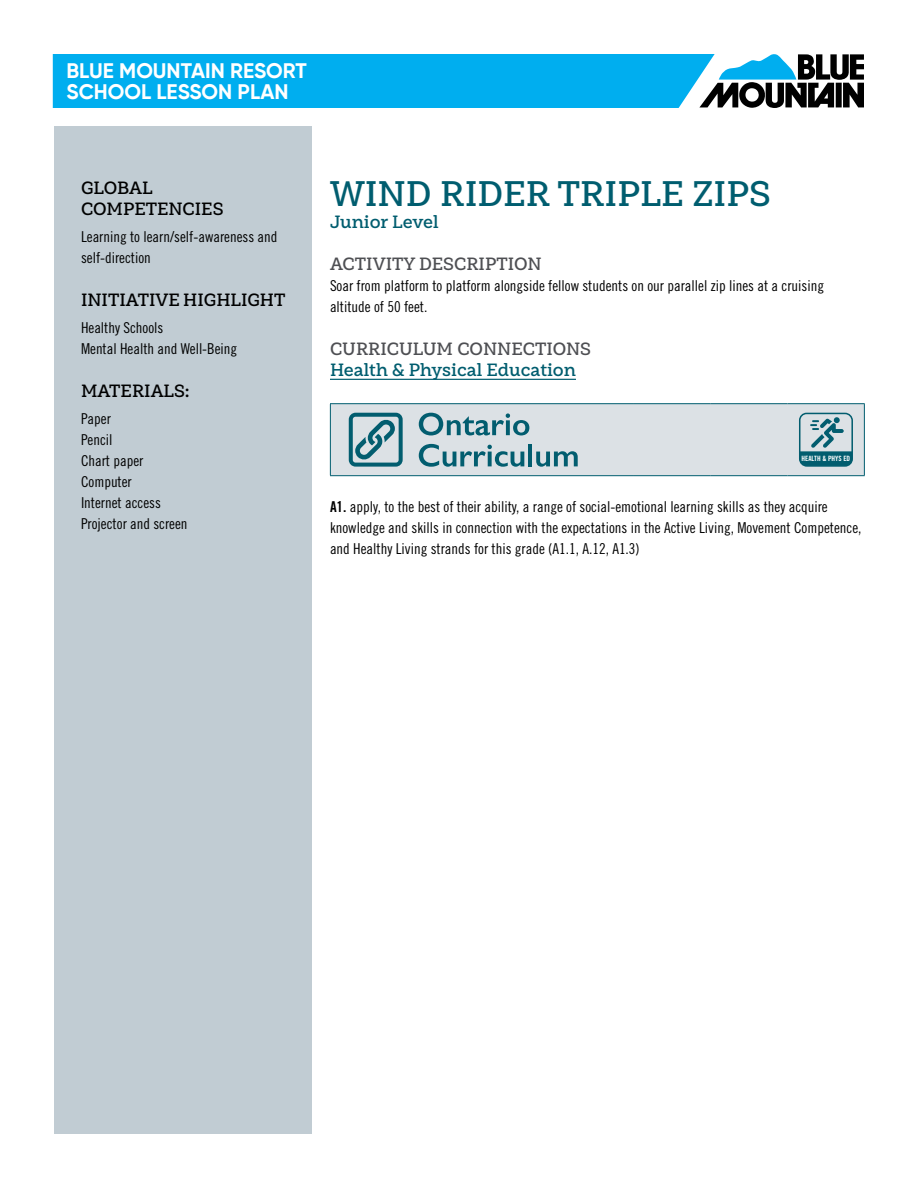
<style>
.page{position:relative;width:918px;height:1188px;background:#fff}
.page>*{position:absolute;margin:0;border:0;box-sizing:border-box;transform-origin:0 0}
.t1{font:600 36px "Weekly";color:#005d6f}
.t2{font:700 21px/21px "Gilroy";color:#fff}
.t3{font:600 18px/21.6px "Weekly";color:#000}
.t4{font:600 18px "Weekly";color:#4e4f53}
.t5{font:600 18px "Weekly";color:#005d6f}
.t6{font:15px/21px "Trade Gothic LT Std Cn 18";color:#000}
.t7{font:7.2px "Trade Gothic LT Std Bd Cn 20";color:#fff}
.s1{font-family:"Trade Gothic LT Std Bd Cn 20"}
</style>
<div class="page">
<svg style="left:53px;top:54px;width:811px;height:54px;background:#16a5db"></svg>
<div style="left:54px;top:127px;width:258px;height:1007px;background:#c1ccd3"></div>
<hr style="left:330px;top:379px;width:246px;height:1px;background:#005d6f">
<hr style="left:330px;top:403px;width:304px;height:1px;background:#005d6f">
<hr style="left:634px;top:403px;width:77px;height:1px;background:#005d6f">
<hr style="left:711px;top:403px;width:77px;height:1px;background:#005d6f">
<hr style="left:788px;top:403px;width:77px;height:1px;background:#005d6f">
<hr style="left:864px;top:404px;width:1px;height:71px;background:#005d6f">
<hr style="left:788px;top:475px;width:77px;height:1px;background:#005d6f">
<svg style="left:330px;top:404px;width:534px;height:72px;background:#bccdd3"></svg>
<h2 class="t2" style="left:67px;top:60px;width:242px">BLUE MOUNTAIN RESORT<br>SCHOOL LESSON PLAN</h2>
<p class="t3" style="left:81px;top:177px;width:144px">GLOBAL<br>COMPETENCIES</p>
<p class="t6" style="left:81px;top:226px;width:198px">Learning to learn/self-awareness and self-direction</p>
<p class="t3" style="left:81px;top:289px;width:206px">INITIATIVE HIGHLIGHT</p>
<p class="t6" style="left:81px;top:317px;width:158px">Healthy Schools<br>Mental Health and Well-Being</p>
<p class="t3" style="left:81px;top:380px;width:110px">MATERIALS:</p>
<p class="t6" style="left:81px;top:408px;width:108px">Paper<br>Pencil<br>Chart paper<br>Computer<br>Internet access<br>Projector and screen</p>
<h1 class="t1" style="left:330px;top:173px;width:442px">WIND RIDER TRIPLE ZIPS</h1>
<p class="t5" style="left:330px;top:211px;width:110px">Junior Level</p>
<p class="t4" style="left:330px;top:254px;width:213px">ACTIVITY DESCRIPTION</p>
<p class="t6" style="left:330px;top:275px;width:496px">Soar from platform to platform alongside fellow students on our parallel zip lines at a cruising altitude of 50 feet.</p>
<p class="t4" style="left:330px;top:338px;width:263px">CURRICULUM CONNECTIONS</p>
<p class="t5" style="left:330px;top:360px;width:248px">Health &amp; Physical Education</p>
<p class="t7" style="left:801px;top:454px;width:50px">HEALTH &amp; PHYS ED</p>
<p class="t6" style="left:330px;top:496px;width:533px"><span class="s1">A1.</span> apply, to the best of their ability, a range of social-emotional learning skills as they acquire knowledge and skills in connection with the expectations in the Active Living, Movement Competence, and Healthy Living strands for this grade (A1.1, A.12, A1.3)</p>
</div>
